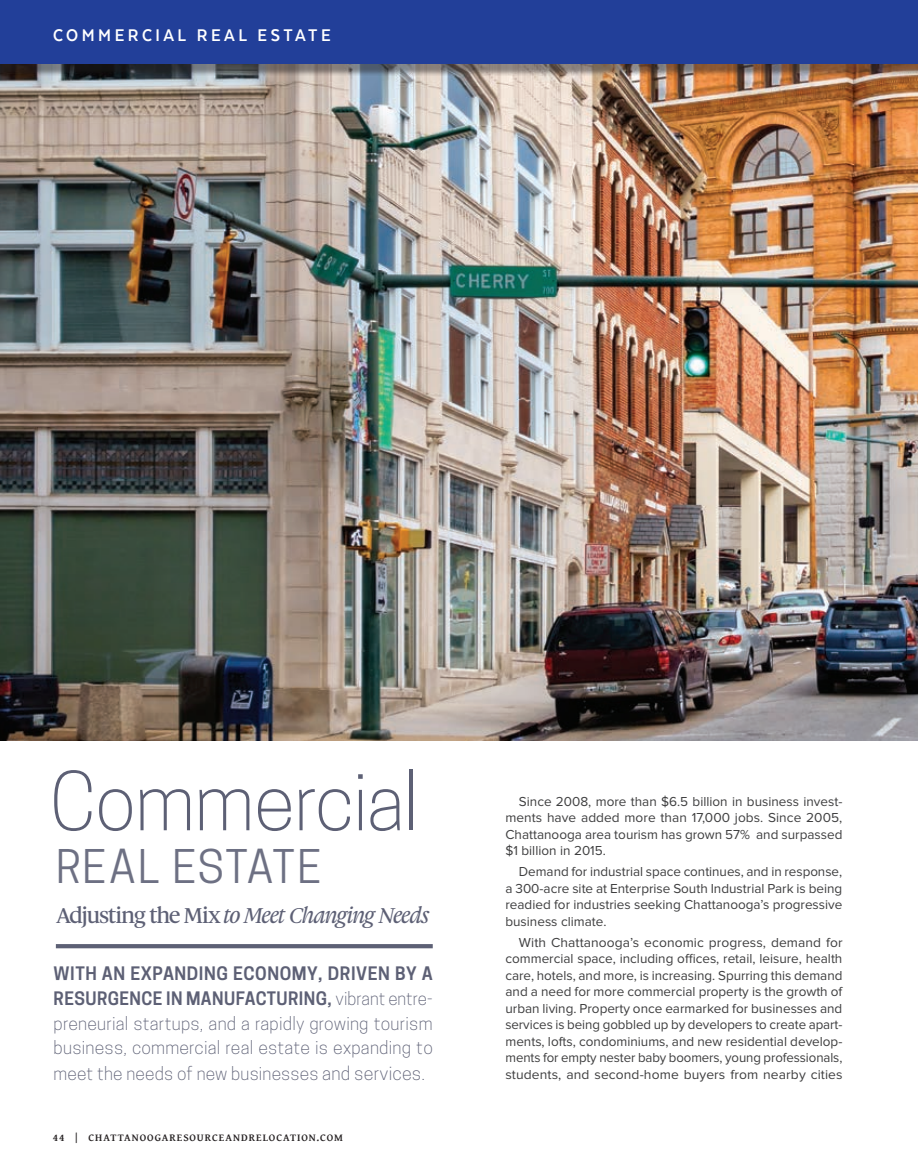
<style>
.page{position:relative;width:918px;height:1175px;background:#fff}
.page>*{position:absolute;margin:0;border:0;box-sizing:border-box;transform-origin:0 0}
.Headline{font:300 76.2px "Cooper Hewitt";letter-spacing:-.01em;color:#5d6075}
.t1{font:43.65px "Cooper Hewitt";letter-spacing:.04em;color:#5d6075}
.Subheads{font:italic 500 23.1px "Gauthier FY";letter-spacing:-.06em;color:#5d6075}
.t2{font:700 19.5px "Texta Narrow";letter-spacing:.18em;color:#fff}
.t3{font:300 17.4px/24.9px "Cooper Hewitt";letter-spacing:.01em;color:#5d6075;text-align:justify}
.Intro_Body{font:13.5px/16.5px "Proxima Nova";color:#3e3e3f;text-align:justify}
.t4{font:700 10.5px "Gentium Basic";letter-spacing:.09em;color:#231f20}
.s1{font-style:normal}
.s2{font-weight:600}
.s3{font-size:18px}
</style>
<div class="page">
<img style="left:0;top:76px;width:918px;height:665px">
<div style="left:0;top:0;width:918px;height:76px;background:#231f20;opacity:.48"></div>
<div style="left:0;top:0;width:918px;height:64px;background:#223f99"></div>
<hr style="left:56px;top:944px;width:377px;height:4px;background:#5d6075">
<p class="t2" style="left:53px;top:25px;width:279px">COMMERCIAL REAL ESTATE</p>
<p class="Headline" style="left:49px;top:757px;width:371px">Commercial</p>
<h2 class="t1" style="left:55px;top:841px;width:267px">REAL ESTATE</h2>
<p class="Subheads" style="left:56px;top:901px;width:376px"><span class="s1">Adjusting the Mix</span> to Meet Changing Needs</p>
<p class="t3" style="left:54px;top:961px;width:381px"><span class="s2">WITH AN EXPANDING ECONOMY, DRIVEN BY A RESURGENCE IN MANUFACTURING,</span> vibrant entre&shy;preneurial startups, and a rapidly growing tourism business, commercial real estate is expanding to meet the needs of new businesses <span class="s3">and services.</span></p>
<p class="t4" style="left:53px;top:1129px;width:292px">44 | CHATTANOOGARESOURCEANDRELOCATION.COM</p>
<p class="Intro_Body" style="left:505px;top:793px;width:339px;text-indent:14px">Since 2008, more than $6.5 billion in business invest&shy;ments have added more than 17,000 jobs. Since 2005, Chattanooga area tourism has grown 57% and surpassed $1 billion in 2015.</p>
<p class="Intro_Body" style="left:505px;top:864px;width:338px;text-indent:14px">Demand for industrial space continues, and in response, a 300-acre site at Enterprise South Industrial Park is being readied for industries seeking Chattanooga’s progressive business climate.</p>
<p class="Intro_Body" style="left:505px;top:934px;width:339px;text-indent:14px">With Chattanooga’s economic progress, demand for commercial space, including offices, retail, leisure, health care, hotels, and more, is increasing. Spurring this demand and a need for more commercial property is the growth of urban living. Property once earmarked for businesses and services is being gobbled up by developers to create apart&shy;ments, lofts, condominiums, and new residential develop&shy;ments for empty nester baby boomers, young professionals, students, and second-home buyers from nearby cities</p>
</div>
